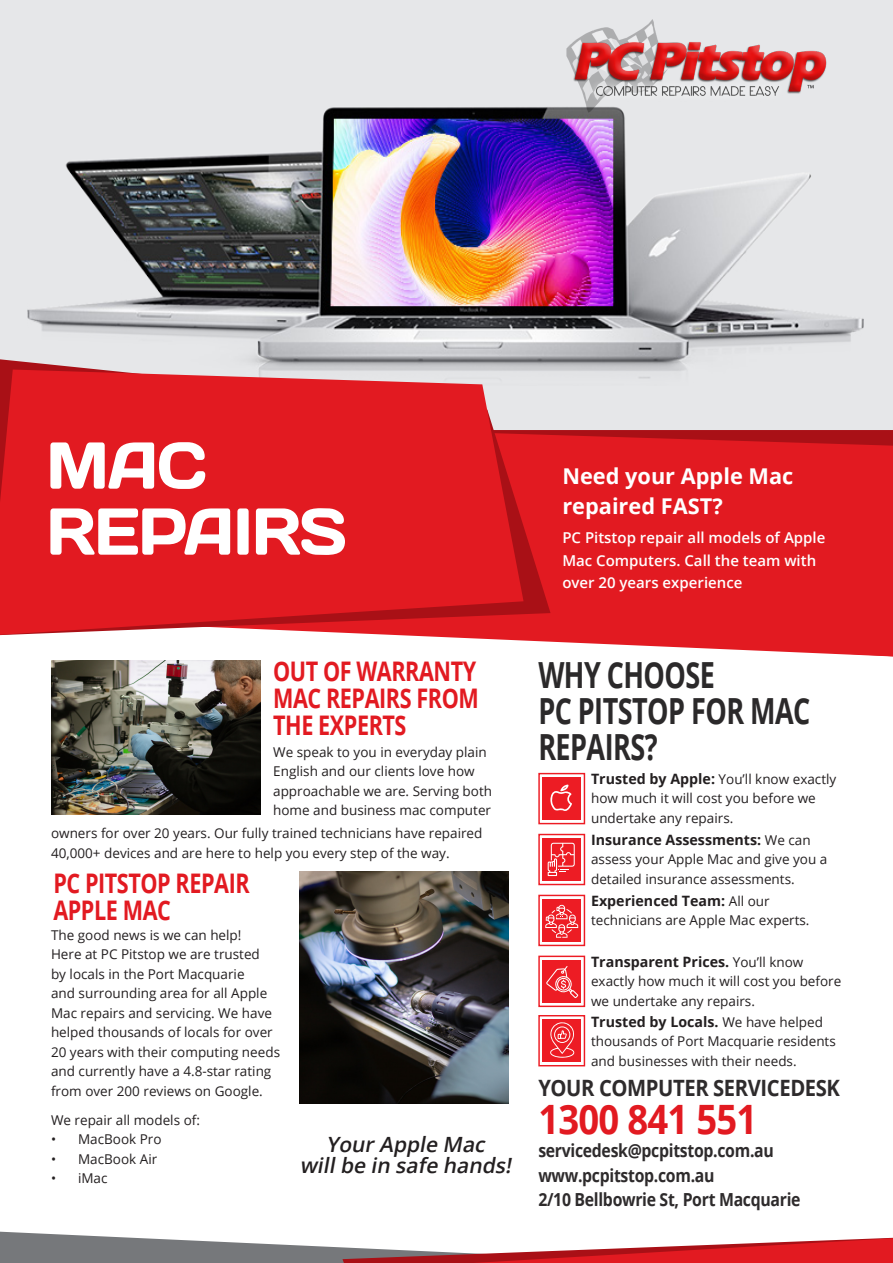
<style>
.page{position:relative;width:893px;height:1263px;background:#fff}
.page>*{position:absolute;margin:0;border:0;box-sizing:border-box;transform-origin:0 0}
.t1{font:66px/66px "Days";letter-spacing:-.02em;color:#fff;scale:.92 1}
.t2{font:700 40.5px "Open Sans";letter-spacing:-.02em;color:#e21a21;scale:.9 1}
.t3{font:700 36px/36px "Open Sans";letter-spacing:-.02em;color:#2b292a;scale:.75 1}
.t4{font:700 27px/27px "Open Sans";letter-spacing:-.02em;color:#e21a21;scale:.8 1}
.t5{font:700 22.5px "Open Sans";letter-spacing:-.02em;color:#2e2b2c;scale:.9 1}
.t6{font:700 21.75px/30px "Open Sans";color:#fff}
.t7{font:italic 600 21px "Open Sans";color:#231f20}
.t8{font:700 18px "Open Sans";letter-spacing:-.02em;color:#2e2b2c;scale:.88 1}
.t9{font:600 15px/22.5px "Open Sans";color:#fff}
.t10{font:700 14.25px "Open Sans";color:#231f20}
.t11{font:13.5px/19.5px "Open Sans";color:#231f20}
.s1{font-weight:700;font-size:14.25px}
.s2{font-weight:400;font-size:13.5px}
</style>
<div class="page">
<div style="left:0;top:0;width:893px;height:468px;background:#e6e7e9"></div>
<img style="left:28px;top:107px;width:835px;height:272px">
<svg style="left:0;top:432px;width:893px;height:224px;background:#e43c42"></svg>
<svg style="left:0;top:359px;width:550px;height:276px"></svg>
<svg style="left:0;top:369px;width:523px;height:266px;background:#df242b"></svg>
<svg style="left:0;top:1232px;width:893px;height:31px"></svg>
<img style="left:51px;top:660px;width:209px;height:154px">
<img style="left:300px;top:872px;width:209px;height:231px">
<img style="left:559px;top:19px;width:275px;height:102px">
<div style="left:538px;top:773px;width:47px;height:51px;border:1px solid #ed1c24"></div>
<div style="left:542px;top:777px;width:39px;height:43px;background:#ed1c24"></div>
<div style="left:538px;top:834px;width:47px;height:51px;border:1px solid #ed1c24"></div>
<div style="left:542px;top:838px;width:39px;height:43px;background:#ed1c24"></div>
<div style="left:538px;top:895px;width:47px;height:51px;border:1px solid #ed1c24"></div>
<div style="left:542px;top:899px;width:39px;height:43px;background:#ed1c24"></div>
<div style="left:538px;top:956px;width:47px;height:51px;border:1px solid #ed1c24"></div>
<div style="left:542px;top:960px;width:39px;height:43px;background:#ed1c24"></div>
<svg style="left:548px;top:843px;width:27px;height:33px"></svg>
<svg style="left:545px;top:904px;width:33px;height:34px"></svg>
<svg style="left:546px;top:966px;width:32px;height:32px"></svg>
<div style="left:538px;top:1015px;width:47px;height:51px;border:1px solid #ed1c24"></div>
<div style="left:542px;top:1019px;width:39px;height:43px;background:#ed1c24"></div>
<svg style="left:550px;top:1022px;width:25px;height:36px"></svg>
<svg style="left:550px;top:784px;width:22px;height:27px"></svg>
<p class="t1" style="left:46px;top:432px;width:328px">MAC<br>REPAIRS</p>
<p class="t6" style="left:562px;top:460px;width:232px">Need your Apple Mac repaired FAST?</p>
<p class="t9" style="left:562px;top:526px;width:265px">PC Pitstop repair all models of Apple<br>Mac Computers. Call the team with over 20 years experience</p>
<p class="t4" style="left:273px;top:657px;width:258px;text-align:justify">OUT OF WARRANTY MAC REPAIRS FROM THE EXPERTS</p>
<p class="t11" style="left:273px;top:742px;width:220px">We speak to you in everyday plain<br>English and our clients love how approachable we are. Serving both home and business mac computer</p>
<p class="t11" style="left:51px;top:823px;width:433px">owners for over 20 years. Our fully trained technicians have repaired<br>40,000+ devices and are here to help you every step of the way.</p>
<p class="t4" style="left:53px;top:868px;width:247px">PC PITSTOP REPAIR<br>APPLE MAC</p>
<p class="t11" style="left:51px;top:924px;width:231px">The good news is we can help!<br>Here at PC Pitstop we are trusted<br>by locals in the Port Macquarie<br>and surrounding area for all Apple Mac repairs and servicing. We have helped thousands of locals for over 20 years with their computing needs and currently have a 4.8-star rating from over 200 reviews on Google.</p>
<p class="t11" style="left:51px;top:1110px;width:150px">We repair all models of:</p>
<p class="t11" style="left:51px;top:1129px;width:112px">• MacBook Pro</p>
<p class="t11" style="left:51px;top:1149px;width:108px">• MacBook Air</p>
<p class="t11" style="left:51px;top:1168px;width:58px">• iMac</p>
<p class="t7" style="left:326px;top:1129px;width:165px">YourApple Mac</p>
<p class="t7" style="left:300px;top:1150px;width:217px">willbe in safe hands!</p>
<p class="t3" style="left:538px;top:656px;width:237px">WHY CHOOSE</p>
<p class="t3" style="left:538px;top:692px;width:364px">PC PITSTOP FOR MAC<br>REPAIRS?</p>
<p class="t11" style="left:591px;top:769px;width:247px"><span class="s1">Trusted by Apple:</span> You’ll know exactly how much it will cost you before we undertake any repairs.</p>
<p class="t10" style="left:591px;top:829px;width:221px">Insurance Assessments: <span class="s2">We can</span></p>
<p class="t11" style="left:591px;top:849px;width:238px">assess your Apple Mac and give you a detailed insurance assessments.</p>
<p class="t10" style="left:591px;top:890px;width:180px">Experienced Team: <span class="s2">All our</span></p>
<p class="t11" style="left:591px;top:910px;width:220px">technicians are Apple Mac experts.</p>
<p class="t10" style="left:591px;top:951px;width:214px">Transparent Prices. <span class="s2">You’ll know</span></p>
<p class="t11" style="left:591px;top:971px;width:252px">exactly how much it will cost you before we undertake any repairs.</p>
<p class="t10" style="left:591px;top:1012px;width:233px">Trusted by Locals. <span class="s2">We have helped</span></p>
<p class="t11" style="left:591px;top:1031px;width:246px">thousands of Port Macquarie residents and businesses with their needs.</p>
<p class="t5" style="left:538px;top:1072px;width:337px">YOUR COMPUTER SERVICEDESK</p>
<p class="t2" style="left:538px;top:1091px;width:245px">1300 841 551</p>
<p class="t8" style="left:538px;top:1138px;width:269px">servicedesk@pcpitstop.com.au</p>
<p class="t8" style="left:538px;top:1162px;width:202px">www.pcpitstop.com.au</p>
<p class="t8" style="left:538px;top:1187px;width:299px">2/10 Bellbowrie St, Port Macquarie</p>
</div>
